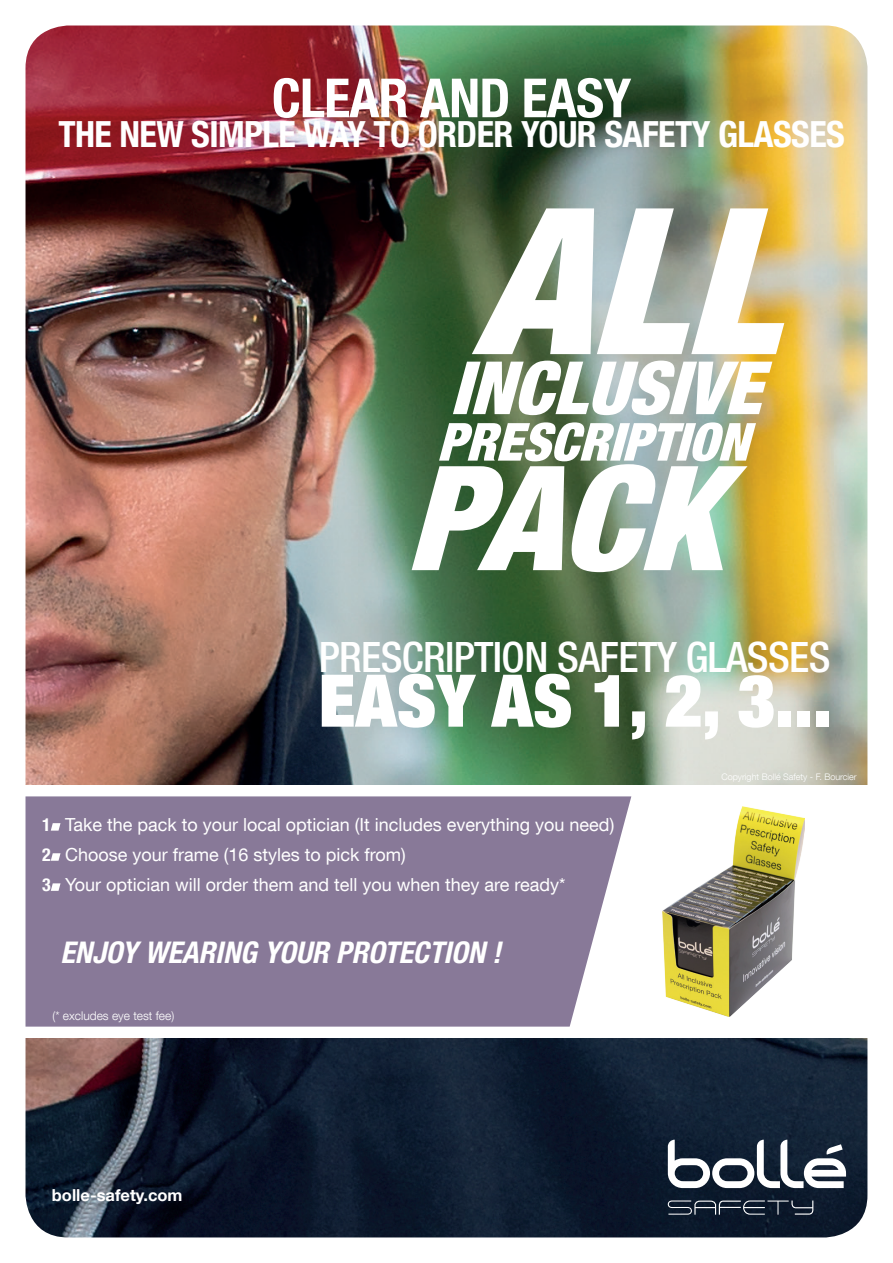
<style>
.page{position:relative;width:893px;height:1263px;background:#fff}
.page>*{position:absolute;margin:0;border:0;box-sizing:border-box;transform-origin:0 0}
.t1{font:italic 900 condensed 204px "Helvetica Neue LT Com";color:#fff}
.t2{font:italic 900 condensed 145.5px "Helvetica Neue LT Com";color:#fff}
.t3{font:italic 900 condensed 73.5px "Helvetica Neue LT Com";color:#fff}
.t4{font:900 condensed 72.75px "Helvetica Neue LT Com";color:#fff}
.t5{font:700 condensed 54px "Helvetica Neue LT Com";letter-spacing:-.015em;color:#fff}
.t6{font:italic 900 condensed 52.5px "Helvetica Neue LT Com";color:#fff}
.t7{font:500 condensed 42px "Helvetica Neue LT Com";letter-spacing:-.015em;color:#fff}
.t8{font:700 condensed 36px "Helvetica Neue LT Com";letter-spacing:-.015em;color:#fff}
.t9{font:italic 700 condensed 30px "Helvetica Neue LT Com";color:#fff}
.t10{font:18px/30.2px "Helvetica Neue LT Com";color:#fff}
.t11{font:700 16.5px "Helvetica Neue LT Com";color:#fff}
.t12{font:300 12px "Helvetica Neue LT Com";color:#fff}
.t13{font:300 9px "Helvetica Neue LT Com";color:#fff}
.s1{font-weight:700;font-stretch:condensed}
</style>
<div class="page">
<img style="left:26px;top:26px;width:841px;height:1211px">
<div style="left:0;top:785px;width:893px;height:252px;background:#fff"></div>
<div style="left:26px;top:796px;width:605px;height:230px;background:#887998"></div>
<svg style="left:51px;top:823px;width:10px;height:8px"></svg>
<svg style="left:51px;top:853px;width:10px;height:8px"></svg>
<svg style="left:51px;top:883px;width:10px;height:8px"></svg>
<img style="left:662px;top:806px;width:142px;height:211px">
<svg style="left:668px;top:1140px;width:178px;height:48px"></svg>
<svg style="left:668px;top:1200px;width:145px;height:15px"></svg>
<h3 class="t5" style="left:272px;top:66px;width:361px">CLEAR AND EASY</h3>
<h3 class="t8" style="left:58px;top:113px;width:788px">THE NEW SIMPLE WAY TO ORDER YOUR SAFETY GLASSES</h3>
<h1 class="t1" style="left:474px;top:160px;width:369px">ALL</h1>
<h3 class="t3" style="left:450px;top:344px;width:335px">INCLUSIVE</h3>
<h3 class="t6" style="left:437px;top:411px;width:329px">PRESCRIPTION</h3>
<h2 class="t2" style="left:406px;top:432px;width:360px">PACK</h2>
<h3 class="t7" style="left:319px;top:632px;width:513px">PRESCRIPTION SAFETY GLASSES</h3>
<h3 class="t4" style="left:319px;top:655px;width:514px">EASY AS 1, 2, 3...</h3>
<p class="t10" style="left:42px;top:809px;width:573px"><span class="s1">1</span> Take the pack to your local optician (It includes everything you need)<br><span class="s1">2</span> Choose your frame (16 styles to pick from)<br><span class="s1">3</span> Your optician will order them and tell you when they are ready*</p>
<h3 class="t9" style="left:60px;top:934px;width:442px">ENJOY WEARING YOUR PROTECTION !</h3>
<p class="t12" style="left:52px;top:1008px;width:123px">(* excludes eye test fee)</p>
<p class="t11" style="left:52px;top:1185px;width:132px">bolle-safety.com</p>
<p class="t13" style="left:721px;top:771px;width:137px">Copyright Bollé Safety - F. Bourcier</p>
</div>
